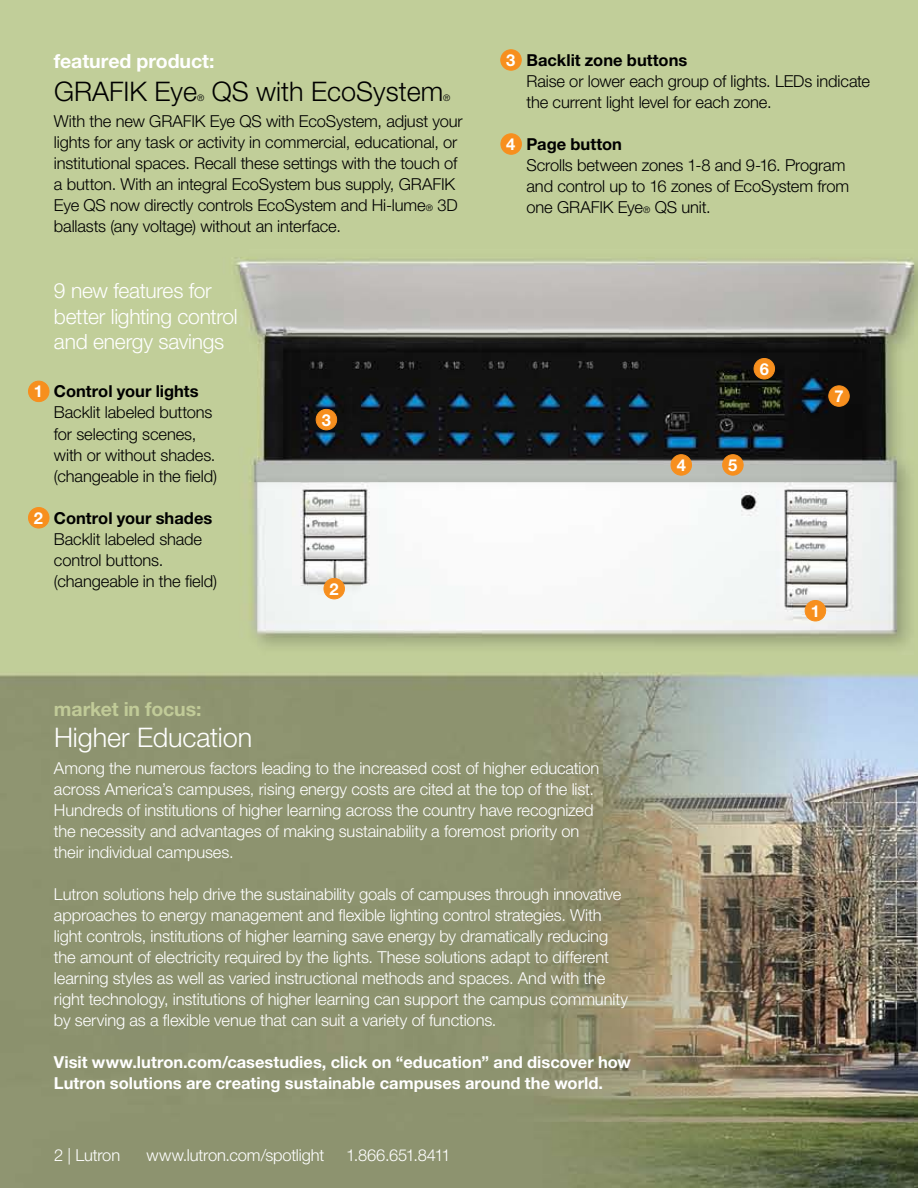
<style>
.page{position:relative;width:918px;height:1188px;background:#fff}
.page>*{position:absolute;margin:0;border:0;box-sizing:border-box;transform-origin:0 0}
.t1{font:300 27px "Helvetica Neue LT Std";color:#000}
.t2{font:300 27px "Helvetica Neue LT Std";letter-spacing:-.005em;color:#fff}
.t3{font:300 21px/25.5px "Helvetica Neue LT Std";letter-spacing:-.015em;color:#fff}
.t4{font:700 19.5px "Helvetica Neue LT Std";letter-spacing:-.005em;color:#fff}
.t5{font:700 19.5px "Helvetica Neue LT Std";letter-spacing:-.005em;color:#c1cb98}
.t6{font:300 16.5px/21px "Helvetica Neue LT Std";letter-spacing:-.01em;color:#fff}
.t7{font:300 16.5px/21px "Helvetica Neue LT Std";letter-spacing:-.01em;color:#000}
.t8{font:700 16.5px/21px "Helvetica Neue LT Std";color:#fff}
.t9{font:300 9px "Helvetica Neue LT Std";color:#000}
.s1{font-size:9px}
.s2{font-weight:700;color:#fff}
.s3{font-weight:700}
</style>
<div class="page">
<img style="left:0;top:0;width:918px;height:1188px">
<div style="left:29px;top:381px;width:20px;height:21px;background:#f78f1e;border-radius:50%"></div>
<div style="left:28px;top:381px;width:21px;height:21px;border:1px solid #f78f1e;border-radius:50%"></div>
<div style="left:29px;top:508px;width:20px;height:20px;background:#f78f1e;border-radius:50%"></div>
<div style="left:28px;top:507px;width:21px;height:21px;border:1px solid #f78f1e;border-radius:50%"></div>
<div style="left:805px;top:600px;width:21px;height:21px;background:#f78f1e;border-radius:50%"></div>
<div style="left:805px;top:600px;width:21px;height:21px;border:1px solid #f78f1e;border-radius:50%"></div>
<div style="left:324px;top:578px;width:20px;height:21px;background:#f78f1e;border-radius:50%"></div>
<div style="left:324px;top:578px;width:21px;height:21px;border:1px solid #f78f1e;border-radius:50%"></div>
<div style="left:316px;top:409px;width:21px;height:21px;background:#f78f1e;border-radius:50%"></div>
<div style="left:316px;top:409px;width:21px;height:21px;border:1px solid #f78f1e;border-radius:50%"></div>
<div style="left:829px;top:386px;width:20px;height:20px;background:#f78f1e;border-radius:50%"></div>
<div style="left:828px;top:385px;width:22px;height:22px;border:1px solid #f78f1e;border-radius:50%"></div>
<div style="left:671px;top:455px;width:21px;height:20px;background:#f78f1e;border-radius:50%"></div>
<div style="left:671px;top:454px;width:21px;height:22px;border:1px solid #f78f1e;border-radius:50%"></div>
<div style="left:723px;top:455px;width:20px;height:20px;background:#f78f1e;border-radius:50%"></div>
<div style="left:722px;top:454px;width:22px;height:22px;border:1px solid #f78f1e;border-radius:50%"></div>
<div style="left:754px;top:358px;width:21px;height:21px;background:#f78f1e;border-radius:50%"></div>
<div style="left:754px;top:358px;width:21px;height:21px;border:1px solid #f78f1e;border-radius:50%"></div>
<div style="left:501px;top:50px;width:20px;height:20px;background:#f78f1e;border-radius:50%"></div>
<div style="left:500px;top:49px;width:22px;height:22px;border:1px solid #f78f1e;border-radius:50%"></div>
<div style="left:501px;top:134px;width:20px;height:20px;background:#f78f1e;border-radius:50%"></div>
<div style="left:501px;top:133px;width:21px;height:22px;border:1px solid #f78f1e;border-radius:50%"></div>
<p class="t4" style="left:54px;top:49px;width:162px">featured product:</p>
<h1 class="t1" style="left:54px;top:75px;width:145px">GRAFIK Eye</h1>
<h1 class="t1" style="left:212px;top:75px;width:233px">QS with EcoSystem</h1>
<p class="t9" style="left:443px;top:92px;width:9px">®</p>
<p class="t7" style="left:54px;top:110px;width:410px">With the new GRAFIK Eye QS with EcoSystem, adjust your lights for any task or activity in commercial, educational, or institutional spaces. Recall these settings with the touch of a button. With an integral EcoSystem bus supply, GRAFIK Eye QS now directly controls EcoSystem and Hi-lume<span class="s1">®</span> 3D ballasts (any voltage) without an interface.</p>
<p class="t9" style="left:197px;top:92px;width:9px">®</p>
<p class="t3" style="left:54px;top:278px;width:185px">9 new features for better lighting control and energy savings</p>
<p class="t7" style="left:54px;top:381px;width:165px;text-indent:-20px"><span class="s2">1</span> <span class="s3">Control your lights<br></span>Backlit labeled buttons for selecting scenes, with or without shades. (changeable in the field)</p>
<p class="t7" style="left:54px;top:507px;width:165px;text-indent:-20px"><span class="s2">2</span> <span class="s3">Control your shades<br></span>Backlit labeled shade control buttons. (changeable in the field)</p>
<p class="t8" style="left:322px;top:409px;width:11px">3</p>
<p class="t8" style="left:330px;top:578px;width:11px">2</p>
<p class="t7" style="left:526px;top:49px;width:345px;text-indent:-20px"><span class="s2">3</span> <span class="s3">Backlit zone buttons<br></span>Raise or lower each group of lights. LEDs indicate the current light level for each zone.</p>
<p class="t7" style="left:526px;top:133px;width:324px;text-indent:-20px"><span class="s2">4</span> <span class="s3">Page button<br></span>Scrolls between zones 1-8 and 9-16. Program and control up to 16 zones of EcoSystem from one GRAFIK Eye<span class="s1">®</span> QS unit.</p>
<p class="t8" style="left:760px;top:358px;width:11px">6</p>
<p class="t8" style="left:677px;top:454px;width:11px">4</p>
<p class="t8" style="left:728px;top:454px;width:11px">5</p>
<p class="t8" style="left:834px;top:385px;width:11px">7</p>
<p class="t8" style="left:811px;top:600px;width:11px">1</p>
<p class="t5" style="left:54px;top:697px;width:149px">market in focus:</p>
<h1 class="t2" style="left:54px;top:721px;width:200px">Higher Education</h1>
<p class="t6" style="left:54px;top:757px;width:547px">Among the numerous factors leading to the increased cost of higher education across America’s campuses, rising energy costs are cited at the top of the list.<br>Hundreds of institutions of higher learning across the country have recognized the necessity and advantages of making sustainability a foremost priority on their individual campuses.</p>
<p class="t6" style="left:54px;top:883px;width:576px">Lutron solutions help drive the sustainability goals of campuses through innovative approaches to energy management and flexible lighting control strategies. With light controls, institutions of higher learning save energy by dramatically reducing the amount of electricity required by the lights. These solutions adapt to different learning styles as well as varied instructional methods and spaces. And with the right technology, institutions of higher learning can support the campus community by serving as a flexible venue that can suit a variety of functions.</p>
<p class="t8" style="left:54px;top:1051px;width:578px">Visit www.lutron.com/casestudies, click on “education” and discover how<br>Lutron solutions are creating sustainable campuses around the world.</p>
<p class="t6" style="left:54px;top:1145px;width:68px">2 | Lutron</p>
<p class="t6" style="left:147px;top:1145px;width:179px">www.lutron.com/spotlight</p>
<p class="t6" style="left:346px;top:1145px;width:106px">1.866.651.8411</p>
</div>
